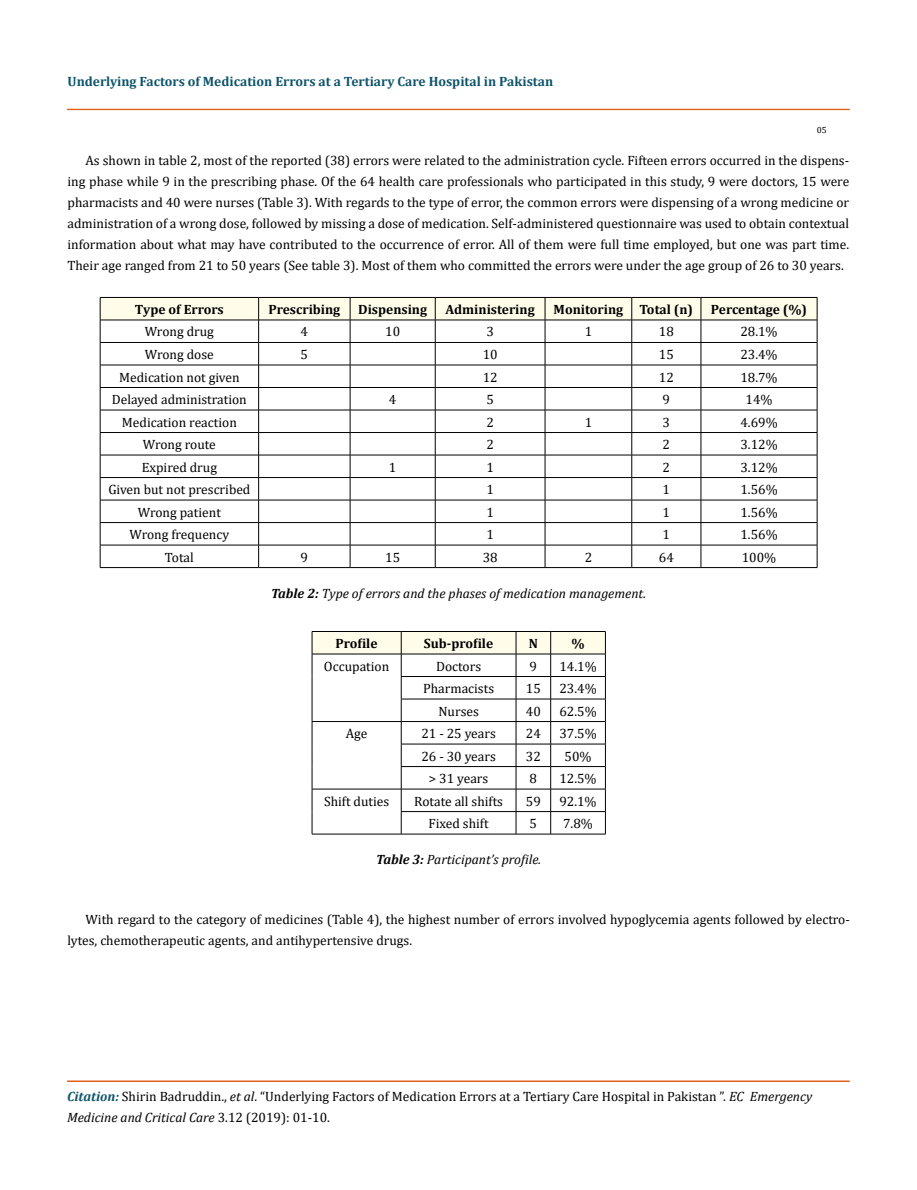
<style>
.page{position:relative;width:917px;height:1190px;background:#fff}
.page>*{position:absolute;margin:0;border:0;box-sizing:border-box;transform-origin:0 0}
.t1{font:13.5px/21px "Cambria";color:#000}
.t2{font:700 13.5px "Cambria";color:#000}
.t3{font:italic 13.5px "Cambria";color:#000}
.t4{font:700 13.5px "Cambria";color:#0e546a}
.t5{font:9px "Cambria";color:#000}
.s1{font-weight:700}
.s2{font-weight:700;font-style:italic;color:#0e546a}
.s3{font-style:italic}
</style>
<div class="page">
<div style="left:67px;top:109px;width:782px;height:1px;border:1px solid #e05d1a"></div>
<div style="left:67px;top:1081px;width:782px;height:1px;border:1px solid #e05d1a"></div>
<svg style="left:100px;top:297px;width:717px;height:270px"></svg>
<hr style="left:100px;top:567px;width:159px;height:1px;background:#000">
<hr style="left:259px;top:567px;width:91px;height:1px;background:#000">
<hr style="left:350px;top:567px;width:85px;height:1px;background:#000">
<hr style="left:435px;top:567px;width:110px;height:1px;background:#000">
<hr style="left:545px;top:567px;width:86px;height:1px;background:#000">
<hr style="left:631px;top:567px;width:70px;height:1px;background:#000">
<hr style="left:701px;top:567px;width:116px;height:1px;background:#000">
<svg style="left:312px;top:631px;width:294px;height:203px"></svg>
<hr style="left:312px;top:833px;width:89px;height:1px;background:#000">
<hr style="left:401px;top:833px;width:115px;height:1px;background:#000">
<hr style="left:516px;top:833px;width:34px;height:1px;background:#000">
<hr style="left:550px;top:833px;width:55px;height:1px;background:#000">
<p class="t4" style="left:68px;top:72px;width:487px">Underlying Factors of Medication Errors at a Tertiary Care Hospital in Pakistan</p>
<p class="t5" style="left:816px;top:124px;width:11px">05</p>
<p class="t1" style="left:67px;top:149px;width:783px;text-align:justify;text-indent:18px">As shown in table 2, most of the reported (38) errors were related to the administration cycle. Fifteen errors occurred in the dispens&shy;ing phase while 9 in the prescribing phase. Of the 64 health care professionals who participated in this study, 9 were doctors, 15 were pharmacists and 40 were nurses (Table 3). With regards to the type of error, the common errors were dispensing of a wrong medicine or administration of a wrong dose, followed by missing a dose of medication. Self-administered questionnaire was used to obtain contextual information about what may have contributed to the occurrence of error. All of them were full time employed, but one was part time.<br>Their age ranged from 21 to 50 years (See table 3). Most of them who committed the errors were under the age group of 26 to 30 years.</p>
<p class="t2" style="left:135px;top:300px;width:90px">Type of Errors</p>
<p class="t2" style="left:268px;top:300px;width:73px">Prescribing</p>
<p class="t2" style="left:358px;top:300px;width:70px">Dispensing</p>
<p class="t2" style="left:445px;top:300px;width:91px">Administering</p>
<p class="t2" style="left:553px;top:300px;width:141px">Monitoring Total (n)</p>
<p class="t2" style="left:711px;top:300px;width:98px">Percentage (%)</p>
<p class="t1" style="left:145px;top:321px;width:71px">Wrong drug</p>
<p class="t1" style="left:300px;top:321px;width:9px">4</p>
<p class="t1" style="left:385px;top:321px;width:16px">10</p>
<p class="t1" style="left:486px;top:321px;width:9px">3</p>
<p class="t1" style="left:584px;top:321px;width:9px">1</p>
<p class="t1" style="left:659px;top:321px;width:16px">18</p>
<p class="t1" style="left:740px;top:321px;width:39px">28.1%</p>
<p class="t1" style="left:145px;top:344px;width:70px">Wrong dose</p>
<p class="t1" style="left:300px;top:344px;width:9px">5</p>
<p class="t1" style="left:482px;top:344px;width:16px">10</p>
<p class="t1" style="left:659px;top:344px;width:16px">15</p>
<p class="t1" style="left:740px;top:344px;width:39px">23.4%</p>
<p class="t1" style="left:119px;top:366px;width:122px">Medication not given</p>
<p class="t1" style="left:482px;top:366px;width:16px">12</p>
<p class="t1" style="left:659px;top:366px;width:16px">12</p>
<p class="t1" style="left:740px;top:366px;width:39px">18.7%</p>
<p class="t1" style="left:112px;top:389px;width:136px">Delayed administration</p>
<p class="t1" style="left:389px;top:389px;width:9px">4</p>
<p class="t1" style="left:486px;top:389px;width:9px">5</p>
<p class="t1" style="left:662px;top:389px;width:9px">9</p>
<p class="t1" style="left:745px;top:389px;width:28px">14%</p>
<p class="t1" style="left:122px;top:411px;width:116px">Medication reaction</p>
<p class="t1" style="left:486px;top:411px;width:9px">2</p>
<p class="t1" style="left:584px;top:411px;width:9px">1</p>
<p class="t1" style="left:662px;top:411px;width:9px">3</p>
<p class="t1" style="left:740px;top:411px;width:39px">4.69%</p>
<p class="t1" style="left:143px;top:434px;width:74px">Wrong route</p>
<p class="t1" style="left:486px;top:434px;width:9px">2</p>
<p class="t1" style="left:662px;top:434px;width:9px">2</p>
<p class="t1" style="left:740px;top:434px;width:39px">3.12%</p>
<p class="t1" style="left:142px;top:456px;width:77px">Expired drug</p>
<p class="t1" style="left:389px;top:456px;width:9px">1</p>
<p class="t1" style="left:486px;top:456px;width:9px">1</p>
<p class="t1" style="left:662px;top:456px;width:9px">2</p>
<p class="t1" style="left:740px;top:456px;width:39px">3.12%</p>
<p class="t1" style="left:108px;top:479px;width:144px">Given but not prescribed</p>
<p class="t1" style="left:486px;top:479px;width:9px">1</p>
<p class="t1" style="left:662px;top:479px;width:9px">1</p>
<p class="t1" style="left:740px;top:479px;width:39px">1.56%</p>
<p class="t1" style="left:138px;top:501px;width:84px">Wrong patient</p>
<p class="t1" style="left:486px;top:501px;width:9px">1</p>
<p class="t1" style="left:662px;top:501px;width:9px">1</p>
<p class="t1" style="left:740px;top:501px;width:39px">1.56%</p>
<p class="t1" style="left:130px;top:524px;width:101px">Wrong frequency</p>
<p class="t1" style="left:486px;top:524px;width:9px">1</p>
<p class="t1" style="left:662px;top:524px;width:9px">1</p>
<p class="t1" style="left:740px;top:524px;width:39px">1.56%</p>
<p class="t1" style="left:165px;top:546px;width:30px">Total</p>
<p class="t1" style="left:300px;top:546px;width:9px">9</p>
<p class="t1" style="left:385px;top:546px;width:16px">15</p>
<p class="t1" style="left:482px;top:546px;width:16px">38</p>
<p class="t1" style="left:584px;top:546px;width:9px">2</p>
<p class="t1" style="left:659px;top:546px;width:16px">64</p>
<p class="t1" style="left:741px;top:546px;width:36px">100%</p>
<p class="t3" style="left:271px;top:583px;width:377px"><span class="s1">Table 2:</span> Type of errors and the phases of medication management.</p>
<p class="t2" style="left:335px;top:634px;width:43px">Profile</p>
<p class="t2" style="left:424px;top:634px;width:71px">Sub-profile</p>
<p class="t2" style="left:528px;top:634px;width:11px">N</p>
<p class="t2" style="left:571px;top:634px;width:15px">%</p>
<p class="t1" style="left:324px;top:655px;width:67px">Occupation</p>
<p class="t1" style="left:436px;top:655px;width:47px">Doctors</p>
<p class="t1" style="left:529px;top:655px;width:9px">9</p>
<p class="t1" style="left:559px;top:655px;width:39px">14.1%</p>
<p class="t1" style="left:423px;top:678px;width:72px">Pharmacists</p>
<p class="t1" style="left:526px;top:678px;width:16px">15</p>
<p class="t1" style="left:559px;top:678px;width:39px">23.4%</p>
<p class="t1" style="left:438px;top:700px;width:42px">Nurses</p>
<p class="t1" style="left:526px;top:700px;width:16px">40</p>
<p class="t1" style="left:559px;top:700px;width:39px">62.5%</p>
<p class="t1" style="left:346px;top:723px;width:23px">Age</p>
<p class="t1" style="left:421px;top:723px;width:76px">21 - 25 years</p>
<p class="t1" style="left:526px;top:723px;width:16px">24</p>
<p class="t1" style="left:559px;top:723px;width:39px">37.5%</p>
<p class="t1" style="left:421px;top:745px;width:76px">26 - 30 years</p>
<p class="t1" style="left:526px;top:745px;width:16px">32</p>
<p class="t1" style="left:564px;top:745px;width:28px">50%</p>
<p class="t1" style="left:429px;top:768px;width:61px">&gt; 31 years</p>
<p class="t1" style="left:529px;top:768px;width:9px">8</p>
<p class="t1" style="left:559px;top:768px;width:39px">12.5%</p>
<p class="t1" style="left:324px;top:790px;width:67px">Shift duties</p>
<p class="t1" style="left:414px;top:790px;width:90px">Rotate all shifts</p>
<p class="t1" style="left:526px;top:790px;width:16px">59</p>
<p class="t1" style="left:559px;top:790px;width:39px">92.1%</p>
<p class="t1" style="left:428px;top:813px;width:61px">Fixed shift</p>
<p class="t1" style="left:529px;top:813px;width:9px">5</p>
<p class="t1" style="left:563px;top:813px;width:31px">7.8%</p>
<p class="t3" style="left:376px;top:850px;width:166px"><span class="s1">Table 3:</span> Participant’s profile.</p>
<p class="t1" style="left:68px;top:908px;width:783px;text-indent:18px">With regard to the category of medicines (Table 4), the highest number of errors involved hypoglycemia agents followed by electro&shy;lytes, chemotherapeutic agents, and antihypertensive drugs.</p>
<p class="t1" style="left:67px;top:1086px;width:746px"><span class="s2">Citation:</span> Shirin Badruddin., <span class="s3">et al</span>. “Underlying Factors of Medication Errors at a Tertiary Care Hospital in Pakistan ”. <span class="s3">EC Emergency<br>Medicine and Critical Care</span> 3.12 (2019): 01-10.</p>
</div>
